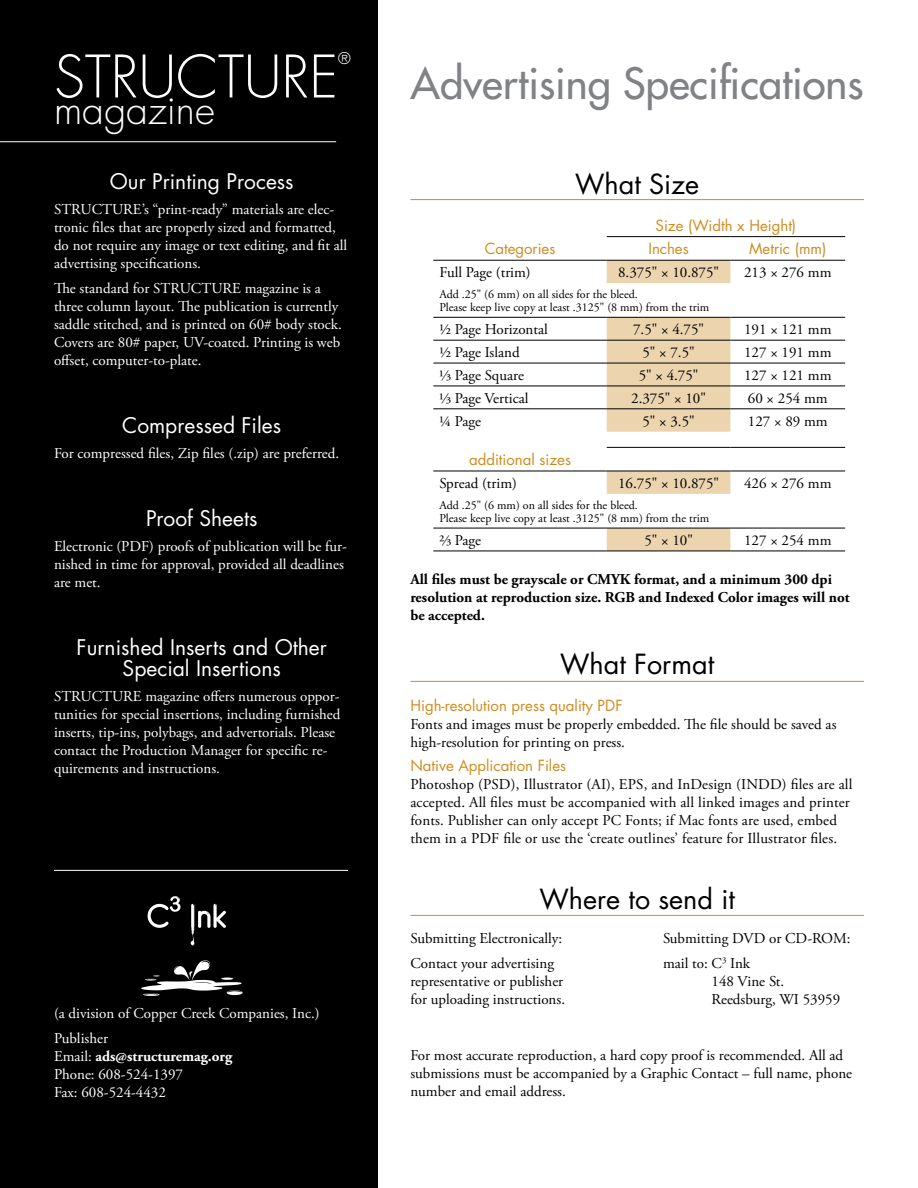
<style>
.page{position:relative;width:918px;height:1188px;background:#fff}
.page>*{position:absolute;margin:0;border:0;box-sizing:border-box;transform-origin:0 0}
.t1{font:300 57px "Futura";color:#fff}
.t2{font:42px "Futura";color:#808285}
.t3{font:300 39px "Futura";color:#fff}
.t4{font:27px "Futura";color:#000}
.t5{font:21px/21px "Futura";color:#fff;text-align:center}
.t6{font:300 15.75px "Futura";color:#fff}
.t7{font:15px/18px "Adobe Garamond Pro";color:#000}
.t8{font:15px/18px "Adobe Garamond Pro";color:#fff}
.t9{font:700 15px/18px "Adobe Garamond Pro";color:#000}
.t10{font:15px/23.5px "Futura";color:#ce8c20}
.t11{font:12px/13.5px "Adobe Garamond Pro";color:#000}
.s1{font-weight:700}
</style>
<div class="page">
<div style="left:1px;top:1px;width:376px;height:1186px;background:#000"></div>
<div style="left:0;top:0;width:378px;height:1188px;border:2px solid #000"></div>
<svg style="left:607px;top:261px;width:123px;height:171px"></svg>
<hr style="left:433px;top:260px;width:174px;height:1px;background:#000">
<hr style="left:607px;top:260px;width:123px;height:1px;background:#000">
<hr style="left:730px;top:260px;width:115px;height:1px;background:#000">
<hr style="left:433px;top:317px;width:174px;height:1px;background:#000">
<hr style="left:607px;top:317px;width:123px;height:1px;background:#000">
<hr style="left:730px;top:317px;width:115px;height:1px;background:#000">
<hr style="left:433px;top:340px;width:174px;height:1px;background:#000">
<hr style="left:607px;top:340px;width:123px;height:1px;background:#000">
<hr style="left:730px;top:340px;width:115px;height:1px;background:#000">
<hr style="left:433px;top:363px;width:174px;height:1px;background:#000">
<hr style="left:607px;top:363px;width:123px;height:1px;background:#000">
<hr style="left:730px;top:363px;width:115px;height:1px;background:#000">
<hr style="left:433px;top:386px;width:174px;height:1px;background:#000">
<hr style="left:607px;top:386px;width:123px;height:1px;background:#000">
<hr style="left:730px;top:386px;width:115px;height:1px;background:#000">
<hr style="left:433px;top:408px;width:174px;height:1px;background:#000">
<hr style="left:607px;top:408px;width:123px;height:1px;background:#000">
<hr style="left:730px;top:408px;width:115px;height:1px;background:#000">
<hr style="left:607px;top:236px;width:123px;height:1px;background:#000">
<hr style="left:730px;top:236px;width:115px;height:1px;background:#000">
<svg style="left:607px;top:472px;width:123px;height:79px"></svg>
<hr style="left:433px;top:471px;width:174px;height:1px;background:#000">
<hr style="left:607px;top:471px;width:123px;height:1px;background:#000">
<hr style="left:730px;top:471px;width:115px;height:1px;background:#000">
<hr style="left:433px;top:528px;width:174px;height:1px;background:#000">
<hr style="left:607px;top:528px;width:123px;height:1px;background:#000">
<hr style="left:730px;top:528px;width:115px;height:1px;background:#000">
<hr style="left:433px;top:551px;width:174px;height:1px;background:#000">
<hr style="left:607px;top:551px;width:123px;height:1px;background:#000">
<hr style="left:730px;top:551px;width:115px;height:1px;background:#000">
<hr style="left:607px;top:447px;width:123px;height:1px;background:#000">
<hr style="left:730px;top:447px;width:115px;height:1px;background:#000">
<hr style="left:0;top:141px;width:336px;height:1px;background:#fff">
<hr style="left:410px;top:199px;width:454px;height:1px;background:#ce8c20">
<hr style="left:410px;top:681px;width:454px;height:1px;background:#ce8c20">
<hr style="left:410px;top:915px;width:454px;height:1px;background:#ce8c20">
<hr style="left:54px;top:870px;width:294px;height:1px;background:#fff">
<svg style="left:148px;top:896px;width:33px;height:32px"></svg>
<svg style="left:190px;top:904px;width:36px;height:42px"></svg>
<svg style="left:141px;top:960px;width:102px;height:36px"></svg>
<h1 class="t1" style="left:54px;top:42px;width:286px">STRUCTURE</h1>
<p class="t6" style="left:338px;top:49px;width:14px">®</p>
<h3 class="t3" style="left:54px;top:87px;width:162px">magazine</h3>
<h3 class="t5" style="left:110px;top:171px;width:185px">Our Printing Process</h3>
<p class="t8" style="left:54px;top:201px;width:295px">STRUCTURE’s “print-ready” materials are elec&shy;tronic files that are properly sized and formatted, do not require any image or text editing, and fit all advertising specifications.</p>
<p class="t8" style="left:54px;top:279px;width:289px">The standard for STRUCTURE magazine is a three column layout. The publication is currently saddle stitched, and is printed on 60# body stock.<br>Covers are 80# paper, UV-coated. Printing is web offset, computer-to-plate.</p>
<h3 class="t5" style="left:122px;top:415px;width:160px">Compressed Files</h3>
<p class="t8" style="left:54px;top:444px;width:287px">For compressed files, Zip files (.zip) are preferred.</p>
<h3 class="t5" style="left:146px;top:508px;width:113px">Proof Sheets</h3>
<p class="t8" style="left:54px;top:537px;width:294px">Electronic (PDF) proofs of publication will be fur&shy;nished in time for approval, provided all deadlines are met.</p>
<h3 class="t5" style="left:77px;top:637px;width:252px">Furnished Inserts and Other<br>Special Insertions</h3>
<p class="t8" style="left:54px;top:687px;width:288px">STRUCTURE magazine offers numerous oppor&shy;tunities for special insertions, including furnished inserts, tip-ins, polybags, and advertorials. Please contact the Production Manager for specific re&shy;quirements and instructions.</p>
<p class="t8" style="left:54px;top:1001px;width:267px;line-height:24.8px">(a division of Copper Creek Companies, Inc.)<br>Publisher</p>
<p class="t8" style="left:54px;top:1047px;width:180px">Email: <span class="s1">ads@structuremag.org<br></span>Phone: 608-524-1397<br>Fax: 608-524-4432</p>
<h2 class="t2" style="left:411px;top:57px;width:455px">Advertising Specifications</h2>
<p class="t10" style="left:485px;top:237px;width:72px">Categories</p>
<h3 class="t4" style="left:575px;top:167px;width:126px">What Size</h3>
<p class="t10" style="left:648px;top:214px;width:149px;text-indent:7px">Size (Width x Height)<br>Inches</p>
<p class="t10" style="left:749px;top:237px;width:79px">Metric (mm)</p>
<p class="t7" style="left:439px;top:264px;width:93px">Full Page (trim)</p>
<p class="t7" style="left:618px;top:264px;width:102px">8.375" × 10.875"</p>
<p class="t7" style="left:744px;top:264px;width:89px">213 × 276 mm</p>
<p class="t11" style="left:439px;top:288px;width:272px">Add .25" (6 mm) on all sides for the bleed.<br>Please keep live copy at least .3125" (8 mm) from the trim</p>
<p class="t7" style="left:439px;top:321px;width:110px">½ Page Horizontal</p>
<p class="t7" style="left:633px;top:321px;width:72px">7.5" × 4.75"</p>
<p class="t7" style="left:744px;top:321px;width:89px">191 × 121 mm</p>
<p class="t7" style="left:439px;top:344px;width:82px">½ Page Island</p>
<p class="t7" style="left:642px;top:344px;width:54px">5" × 7.5"</p>
<p class="t7" style="left:744px;top:344px;width:89px">127 × 191 mm</p>
<p class="t7" style="left:439px;top:367px;width:86px">⅓ Page Square</p>
<p class="t7" style="left:639px;top:367px;width:61px">5" × 4.75"</p>
<p class="t7" style="left:744px;top:367px;width:89px">127 × 121 mm</p>
<p class="t7" style="left:439px;top:390px;width:91px">⅓ Page Vertical</p>
<p class="t7" style="left:631px;top:390px;width:76px">2.375" × 10"</p>
<p class="t7" style="left:748px;top:390px;width:81px">60 × 254 mm</p>
<p class="t7" style="left:439px;top:412px;width:43px">¼ Page</p>
<p class="t7" style="left:642px;top:412px;width:54px">5" × 3.5"</p>
<p class="t7" style="left:748px;top:412px;width:81px">127 × 89 mm</p>
<p class="t10" style="left:469px;top:448px;width:103px">additional sizes</p>
<p class="t7" style="left:439px;top:475px;width:79px">Spread (trim)</p>
<p class="t7" style="left:618px;top:475px;width:102px">16.75" × 10.875"</p>
<p class="t7" style="left:744px;top:475px;width:89px">426 × 276 mm</p>
<p class="t11" style="left:439px;top:498px;width:272px">Add .25" (6 mm) on all sides for the bleed.<br>Please keep live copy at least .3125" (8 mm) from the trim</p>
<p class="t7" style="left:439px;top:532px;width:43px">⅔ Page</p>
<p class="t7" style="left:644px;top:532px;width:50px">5" × 10"</p>
<p class="t7" style="left:744px;top:532px;width:89px">127 × 254 mm</p>
<p class="t9" style="left:410px;top:570px;width:441px">All files must be grayscale or CMYK format, and a minimum 300 dpi resolution at reproduction size. RGB and Indexed Color images will not be accepted.</p>
<h3 class="t4" style="left:560px;top:646px;width:156px">What Format</h3>
<p class="t10" style="left:410px;top:693px;width:214px">High-resolution press quality PDF</p>
<p class="t7" style="left:410px;top:715px;width:428px">Fonts and images must be properly embedded. The file should be saved as high-resolution for printing on press.</p>
<p class="t10" style="left:410px;top:754px;width:157px">Native Application Files</p>
<p class="t7" style="left:410px;top:776px;width:444px">Photoshop (PSD), Illustrator (AI), EPS, and InDesign (INDD) files are all accepted. All files must be accompanied with all linked images and printer fonts. Publisher can only accept PC Fonts; if Mac fonts are used, embed them in a PDF file or use the ‘create outlines’ feature for Illustrator files.</p>
<h3 class="t4" style="left:539px;top:882px;width:197px">Where to send it</h3>
<p class="t7" style="left:410px;top:927px;width:153px;line-height:24.8px">Submitting Electronically:<br>Contact your advertising</p>
<p class="t7" style="left:410px;top:973px;width:156px">representative or publisher for uploading instructions.</p>
<p class="t7" style="left:663px;top:927px;width:189px;line-height:24.8px">Submitting DVD or CD-ROM: mail to: C<sup>3</sup> Ink</p>
<p class="t7" style="left:712px;top:973px;width:130px">148 Vine St.<br>Reedsburg, WI 53959</p>
<p class="t7" style="left:410px;top:1047px;width:443px">For most accurate reproduction, a hard copy proof is recommended. All ad submissions must be accompanied by a Graphic Contact – full name, phone number and email address.</p>
</div>
